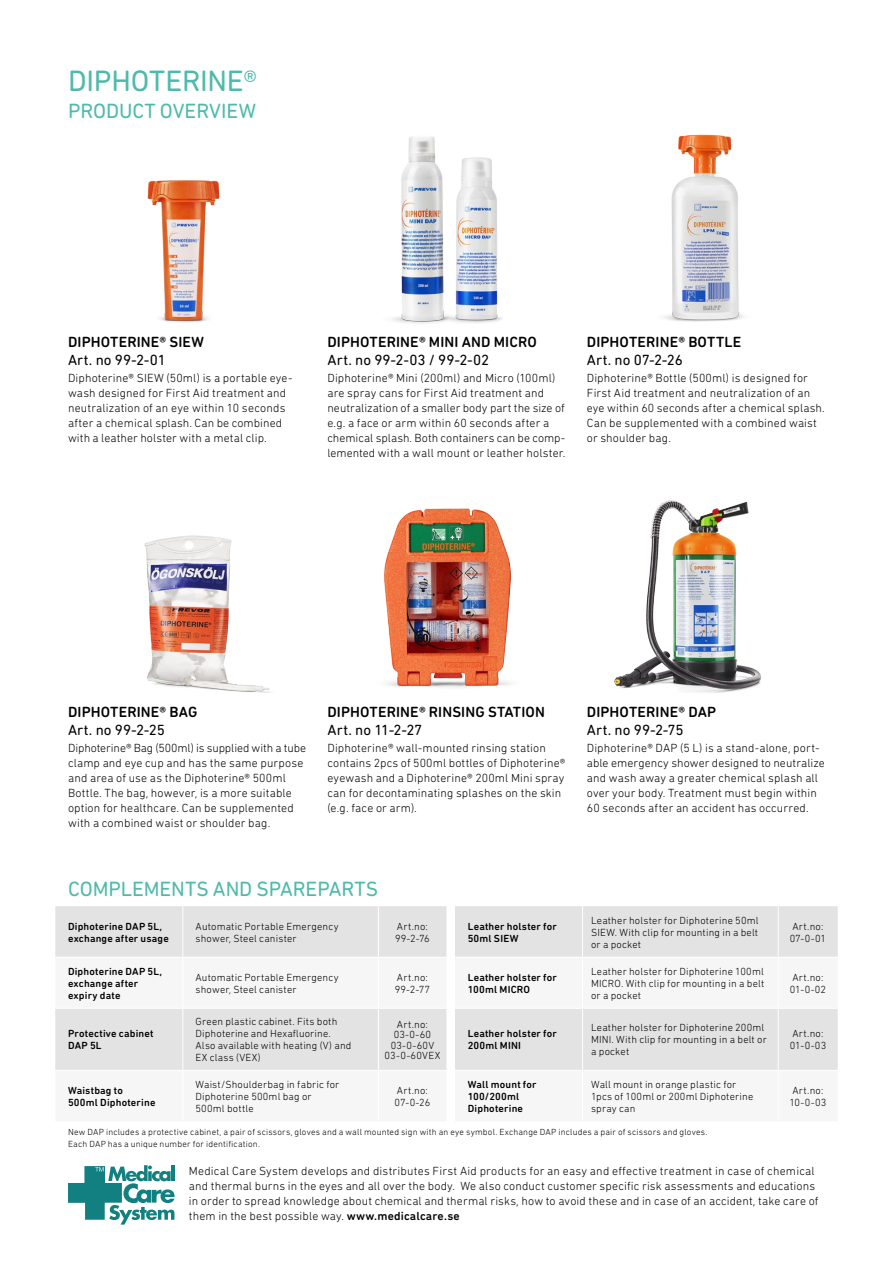
<style>
.page{position:relative;width:893px;height:1263px;background:#fff}
.page>*{position:absolute;margin:0;border:0;box-sizing:border-box;transform-origin:0 0}
.t1{font:30px "DIN Next Rounded LT Pro";letter-spacing:-.01em;color:#4fbaab}
.t2{font:21px "DIN Next Rounded LT Pro";letter-spacing:-.005em;color:#4fbaab}
.t3{font:500 15px "DIN Next Rounded LT Pro";letter-spacing:.01em;color:#000}
.t4{font:15px "DIN Next Rounded LT Pro";letter-spacing:.005em;color:#000}
.t5{font:300 12px/15px "DIN Next Rounded LT Pro";letter-spacing:.01em;color:#000}
.t6{font:300 10.5px/12px "DIN Next Rounded LT Pro";letter-spacing:.015em;color:#000}
.t7{font:500 10.5px/12px "DIN Next Rounded LT Pro";letter-spacing:.02em;color:#000}
.t8{font:300 9px/12px "DIN Next Rounded LT Pro";letter-spacing:.02em;color:#000}
.s1{font-weight:500}
</style>
<div class="page">
<img style="left:664px;top:134px;width:79px;height:188px">
<img style="left:147px;top:180px;width:73px;height:142px">
<img style="left:614px;top:500px;width:147px;height:193px">
<img style="left:384px;top:508px;width:127px;height:180px">
<img style="left:144px;top:535px;width:127px;height:158px">
<img style="left:467px;top:157px;width:35px;height:166px">
<img style="left:392px;top:136px;width:75px;height:187px">
<svg style="left:68px;top:1165px;width:107px;height:59px"></svg>
<div style="left:55px;top:906px;width:391px;height:51px;background:#e3e3e3"></div>
<div style="left:55px;top:1009px;width:391px;height:61px;background:#e3e3e3"></div>
<hr style="left:182px;top:906px;width:1px;height:51px;background:#fff">
<hr style="left:378px;top:906px;width:1px;height:51px;background:#fff">
<hr style="left:182px;top:1009px;width:1px;height:61px;background:#fff">
<hr style="left:378px;top:1009px;width:1px;height:61px;background:#fff">
<div style="left:455px;top:906px;width:383px;height:51px;background:#e3e3e3"></div>
<div style="left:455px;top:1009px;width:383px;height:61px;background:#e3e3e3"></div>
<hr style="left:582px;top:906px;width:1px;height:51px;background:#fff">
<hr style="left:778px;top:906px;width:1px;height:51px;background:#fff">
<hr style="left:582px;top:1009px;width:1px;height:61px;background:#fff">
<hr style="left:778px;top:1009px;width:1px;height:61px;background:#fff">
<h1 class="t1" style="left:68px;top:63px;width:191px">DIPHOTERINE®</h1>
<h2 class="t2" style="left:68px;top:98px;width:189px">PRODUCT OVERVIEW</h2>
<p class="t3" style="left:68px;top:333px;width:137px">DIPHOTERINE® SIEW</p>
<p class="t4" style="left:68px;top:351px;width:99px">Art. no 99-2-01</p>
<p class="t5" style="left:68px;top:371px;width:226px">Diphoterine® SIEW (50ml) is a portable eye&shy;wash designed for First Aid treatment and neutralization of an eye within 10 seconds after a chemical splash. Can be combined with a leather holster with a metal clip.</p>
<p class="t3" style="left:327px;top:333px;width:211px">DIPHOTERINE® MINI AND MICRO</p>
<p class="t4" style="left:327px;top:351px;width:163px">Art. no 99-2-03 / 99-2-02</p>
<p class="t5" style="left:327px;top:371px;width:240px">Diphoterine® Mini (200ml) and Micro (100ml) are spray cans for First Aid treatment and neutralization of a smaller body part the size of e.g. a face or arm within 60 seconds after a chemical splash. Both containers can be comp&shy;lemented with a wall mount or leather holster.</p>
<p class="t3" style="left:587px;top:333px;width:156px">DIPHOTERINE® BOTTLE</p>
<p class="t4" style="left:587px;top:351px;width:98px">Art. no 07-2-26</p>
<p class="t5" style="left:587px;top:371px;width:239px">Diphoterine® Bottle (500ml) is designed for First Aid treatment and neutralization of an eye within 60 seconds after a chemical splash.<br>Can be supplemented with a combined waist or shoulder bag.</p>
<p class="t3" style="left:68px;top:703px;width:131px">DIPHOTERINE® BAG</p>
<p class="t4" style="left:68px;top:721px;width:98px">Art. no 99-2-25</p>
<p class="t5" style="left:68px;top:740px;width:240px">Diphoterine® Bag (500ml) is supplied with a tube clamp and eye cup and has the same purpose and area of use as the Diphoterine® 500ml Bottle. The bag, however, is a more suitable option for healthcare. Can be supplemented with a combined waist or shoulder bag.</p>
<p class="t3" style="left:327px;top:703px;width:219px">DIPHOTERINE® RINSING STATION</p>
<p class="t4" style="left:327px;top:721px;width:97px">Art. no 11-2-27</p>
<p class="t5" style="left:327px;top:740px;width:239px">Diphoterine® wall-mounted rinsing station contains 2pcs of 500ml bottles of Diphoterine® eyewash and a Diphoterine® 200ml Mini spray can for decontaminating splashes on the skin (e.g. face or arm).</p>
<h2 class="t2" style="left:68px;top:877px;width:312px">COMPLEMENTS AND SPAREPARTS</h2>
<p class="t3" style="left:587px;top:703px;width:131px">DIPHOTERINE® DAP</p>
<p class="t4" style="left:587px;top:721px;width:98px">Art. no 99-2-75</p>
<p class="t5" style="left:587px;top:740px;width:240px">Diphoterine® DAP (5 L) is a stand-alone, port&shy;able emergency shower designed to neutralize and wash away a greater chemical splash all over your body. Treatment must begin within 60 seconds after an accident has occurred.</p>
<p class="t7" style="left:68px;top:920px;width:102px">Diphoterine DAP 5L, exchange after usage</p>
<p class="t6" style="left:196px;top:920px;width:144px">Automatic Portable Emergency shower, Steel canister</p>
<p class="t6" style="left:395px;top:920px;width:36px">Art.no:<br>99-2-76</p>
<p class="t7" style="left:68px;top:965px;width:96px">Diphoterine DAP 5L, exchange after expiry date</p>
<p class="t6" style="left:196px;top:971px;width:144px">Automatic Portable Emergency shower, Steel canister</p>
<p class="t6" style="left:395px;top:971px;width:37px">Art.no:<br>99-2-77</p>
<p class="t7" style="left:68px;top:1027px;width:87px">Protective cabinet<br>DAP 5L</p>
<p class="t6" style="left:196px;top:1015px;width:157px">Green plastic cabinet. Fits both<br>Diphoterine and Hexafluorine.<br>Also available with heating (V) and<br>EX class (VEX)</p>
<p class="t6" style="left:385px;top:1018px;width:57px;line-height:10.5px;text-align:center">Art.no:<br>03-0-60<br>03-0-60V<br>03-0-60VEX</p>
<p class="t7" style="left:68px;top:1084px;width:89px">Waistbag to<br>500ml Diphoterine</p>
<p class="t6" style="left:196px;top:1078px;width:145px">Waist/Shoulderbag in fabric for<br>Diphoterine 500ml bag or<br>500ml bottle</p>
<p class="t6" style="left:394px;top:1084px;width:37px">Art.no:<br>07-0-26</p>
<p class="t7" style="left:468px;top:920px;width:91px">Leather holster for<br>50ml SIEW</p>
<p class="t6" style="left:591px;top:914px;width:169px;text-align:justify">Leather holster for Diphoterine 50ml SIEW. With clip for mounting in a belt or a pocket</p>
<p class="t6" style="left:790px;top:920px;width:38px">Art.no:<br>07-0-01</p>
<p class="t7" style="left:468px;top:971px;width:91px">Leather holster for<br>100ml MICRO</p>
<p class="t6" style="left:591px;top:965px;width:175px;text-align:justify">Leather holster for Diphoterine 100ml MICRO. With clip for mounting in a belt or a pocket</p>
<p class="t6" style="left:790px;top:971px;width:38px">Art.no:<br>01-0-02</p>
<p class="t7" style="left:468px;top:1027px;width:91px">Leather holster for<br>200ml MINI</p>
<p class="t6" style="left:591px;top:1021px;width:177px">Leather holster for Diphoterine 200ml<br>MINI. With clip for mounting in a belt or a pocket</p>
<p class="t6" style="left:790px;top:1027px;width:38px">Art.no:<br>01-0-03</p>
<p class="t7" style="left:468px;top:1078px;width:70px">Wall mount for<br>100/200ml<br>Diphoterine</p>
<p class="t6" style="left:591px;top:1078px;width:164px">Wall mount in orange plastic for<br>1pcs of 100ml or 200ml Diphoterine spray can</p>
<p class="t6" style="left:789px;top:1084px;width:38px">Art.no:<br>10-0-03</p>
<p class="t8" style="left:68px;top:1126px;width:641px">New DAP includes a protective cabinet, a pair of scissors, gloves and a wall mounted sign with an eye symbol. Exchange DAP includes a pair of scissors and gloves.<br>Each DAP has a unique number for identification.</p>
<p class="t5" style="left:189px;top:1163px;width:631px">Medical Care System develops and distributes First Aid products for an easy and effective treatment in case of chemical and thermal burns in the eyes and all over the body. We also conduct customer specific risk assessments and educations in order to spread knowledge about chemical and thermal risks, how to avoid these and in case of an accident, take care of them in the best possible way. <span class="s1">www.medicalcare.se</span></p>
</div>
